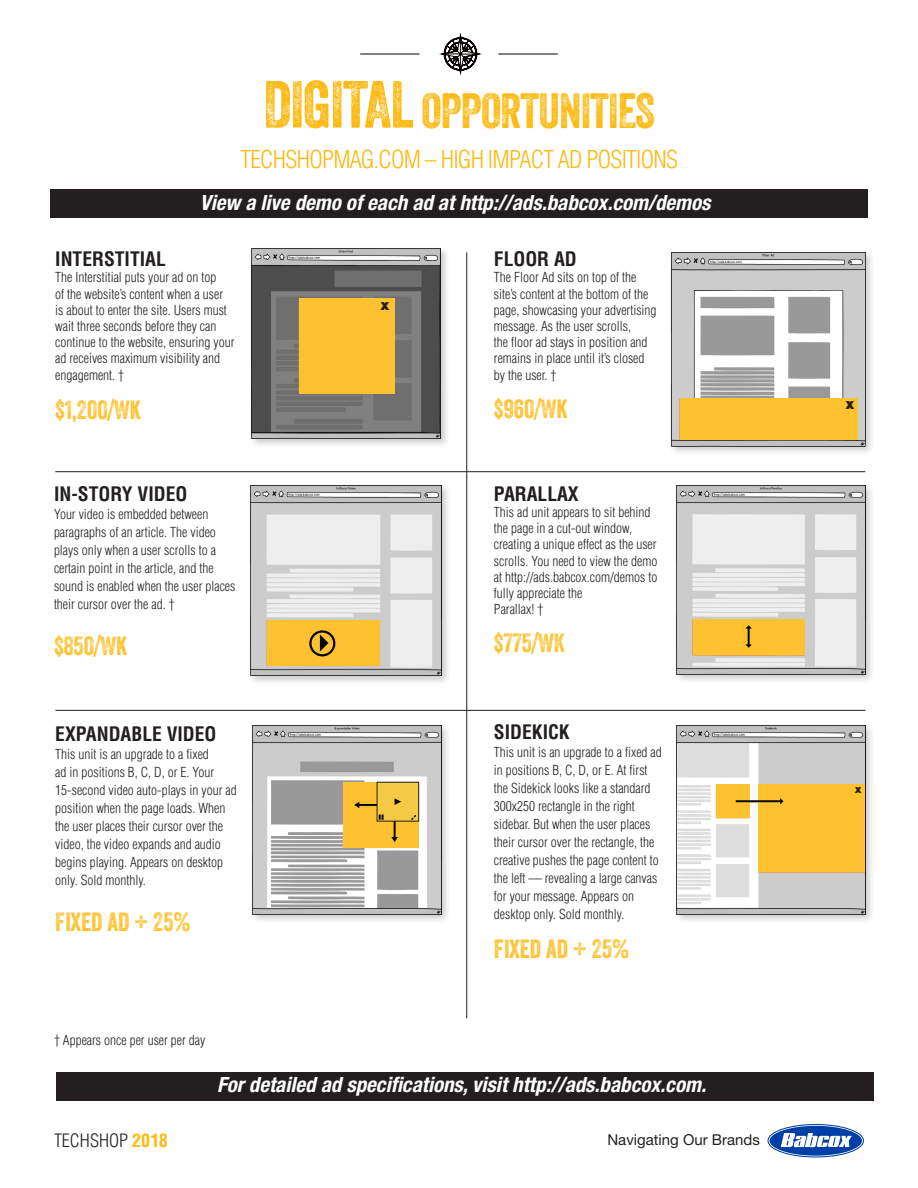
<style>
.page{position:relative;width:918px;height:1188px;background:#fff}
.page>*{position:absolute;margin:0;border:0;box-sizing:border-box;transform-origin:0 0}
.t1{font:48px "Veneer Two";letter-spacing:-.02em;color:#fcba13}
.body{font:25.5px "Veneer Two";color:#fec231}
.Subhead{font:300 condensed 24px "Helvetica LT Std";letter-spacing:-.03em;color:#fcba13}
.t2{font:italic 700 condensed 21px "Helvetica Neue LT Std";color:#fff}
.t3{font:italic 700 condensed 21px "Helvetica LT Std";color:#fff}
.ad_type{font:700 condensed 19.5px "Helvetica LT Std";color:#231f20}
.t4{font:300 condensed 18px "Helvetica LT Std";color:#231f20}
.t5{font:900 15.3px "Helvetica Neue LT Std";color:#231f20}
.body-2{font:15px "Helvetica Neue LT Std";color:#231f20}
.body-3{font:300 condensed 13.5px/18px "Helvetica LT Std";color:#231f20}
.t6{font:900 11.55px "Helvetica Neue LT Std";color:#231f20}
.s1{font-size:64.5px}
.s2{font-weight:700;color:#fcba13}
</style>
<div class="page">
<hr style="left:360px;top:54px;width:60px;height:1px;background:#080302">
<hr style="left:498px;top:54px;width:60px;height:1px;background:#080302">
<svg style="left:441px;top:34px;width:39px;height:40px"></svg>
<svg style="left:769px;top:1125px;width:94px;height:31px"></svg>
<div style="left:768px;top:1124px;width:96px;height:34px;border:1px solid #0040a6;border-radius:50%"></div>
<svg style="left:781px;top:1133px;width:71px;height:14px"></svg>
<div style="left:50px;top:190px;width:818px;height:28px;background:#231f20"></div>
<div style="left:56px;top:1072px;width:818px;height:29px;background:#231f20"></div>
<hr style="left:466px;top:252px;width:1px;height:766px;background:#231f20">
<hr style="left:55px;top:471px;width:810px;height:1px;background:#231f20">
<hr style="left:55px;top:710px;width:810px;height:1px;background:#231f20">
<div style="left:249px;top:246px;width:201px;height:202px;background:#231f20;opacity:.23"></div>
<img style="left:251px;top:249px;width:190px;height:189px">
<div style="left:668px;top:249px;width:207px;height:208px;background:#231f20;opacity:.23"></div>
<img style="left:671px;top:252px;width:194px;height:194px">
<div style="left:250px;top:723px;width:201px;height:201px;background:#231f20;opacity:.23"></div>
<img style="left:252px;top:725px;width:189px;height:189px">
<div style="left:249px;top:483px;width:202px;height:203px;background:#231f20;opacity:.23"></div>
<img style="left:251px;top:485px;width:190px;height:191px">
<div style="left:674px;top:483px;width:201px;height:201px;background:#231f20;opacity:.23"></div>
<img style="left:676px;top:485px;width:189px;height:189px">
<div style="left:674px;top:723px;width:201px;height:201px;background:#231f20;opacity:.23"></div>
<img style="left:677px;top:725px;width:188px;height:189px">
<div style="left:299px;top:298px;width:95px;height:96px;background:#fec231"></div>
<div style="left:680px;top:398px;width:177px;height:41px;background:#fec231"></div>
<div style="left:343px;top:782px;width:76px;height:66px;background:#fec231"></div>
<div style="left:377px;top:782px;width:42px;height:39px;background:#f3c945;border:1px solid #231f20"></div>
<svg style="left:395px;top:798px;width:6px;height:7px"></svg>
<svg style="left:379px;top:815px;width:5px;height:5px"></svg>
<svg style="left:391px;top:821px;width:7px;height:21px"></svg>
<svg style="left:411px;top:815px;width:5px;height:5px"></svg>
<svg style="left:354px;top:802px;width:23px;height:6px"></svg>
<div style="left:267px;top:620px;width:113px;height:46px;background:#fec231"></div>
<svg style="left:320px;top:634px;width:8px;height:18px"></svg>
<div style="left:309px;top:630px;width:26px;height:26px;border:2px solid #040503;border-radius:50%"></div>
<div style="left:693px;top:619px;width:112px;height:36px;background:#fec231"></div>
<hr style="left:748px;top:626px;width:2px;height:20px;background:#040503">
<svg style="left:745px;top:625px;width:7px;height:4px"></svg>
<div style="left:758px;top:785px;width:106px;height:87px;background:#fec231"></div>
<div style="left:716px;top:785px;width:33px;height:33px;background:#fec231"></div>
<hr style="left:736px;top:800px;width:46px;height:2px;background:#040503">
<p class="t1" style="left:263px;top:81px;width:393px"><span class="s1">DIGITAL</span> OPPORTUNITIES</p>
<p class="Subhead" style="left:240px;top:144px;width:439px">TECHSHOPMAG.COM – HIGH IMPACT AD POSITIONS</p>
<p class="t2" style="left:200px;top:190px;width:512px">View a live demo of each ad at http://ads.babcox.com/demos</p>
<p class="ad_type" style="left:55px;top:247px;width:112px">INTERSTITIAL</p>
<p class="body-3" style="left:55px;top:269px;width:181px;line-height:16.2px">The Interstitial puts your ad on top<br>of the website’s content when a user is about to enter the site. Users must wait three seconds before they can continue to the website, ensuring your ad receives maximum visibility and engagement. †</p>
<p class="body" style="left:55px;top:394px;width:87px">$1,200/WK</p>
<p class="ad_type" style="left:54px;top:482px;width:135px">IN-STORY VIDEO</p>
<p class="body-3" style="left:54px;top:505px;width:183px">Your video is embedded between paragraphs of an article. The video plays only when a user scrolls to a certain point in the article, and the sound is enabled when the user places their cursor over the ad. †</p>
<p class="body" style="left:54px;top:631px;width:75px">$850/WK</p>
<p class="ad_type" style="left:55px;top:721px;width:163px">EXPANDABLE VIDEO</p>
<p class="body-3" style="left:55px;top:745px;width:183px">This unit is an upgrade to a fixed<br>ad in positions B, C, D, or E. Your<br>15-second video auto-plays in your ad position when the page loads. When the user places their cursor over the video, the video expands and audio begins playing. Appears on desktop only. Sold monthly.</p>
<p class="body" style="left:55px;top:906px;width:137px">FIXED AD + 25%</p>
<p class="body-3" style="left:54px;top:1031px;width:153px">† Appears once per user per day</p>
<p class="t5" style="left:381px;top:295px;width:10px">x</p>
<p class="ad_type" style="left:494px;top:247px;width:84px">FLOOR AD</p>
<p class="body-3" style="left:494px;top:269px;width:164px;line-height:16.2px">The Floor Ad sits on top of the site’s content at the bottom of the page, showcasing your advertising message. As the user scrolls,<br>the floor ad stays in position and remains in place until it’s closed by the user. †</p>
<p class="body" style="left:494px;top:393px;width:75px">$960/WK</p>
<p class="ad_type" style="left:494px;top:482px;width:86px">PARALLAX</p>
<p class="body-3" style="left:494px;top:504px;width:165px;line-height:16.2px">This ad unit appears to sit behind the page in a cut-out window, creating a unique effect as the user scrolls. You need to view the demo at http://ads.babcox.com/demos to fully appreciate the<br>Parallax! †</p>
<p class="body" style="left:494px;top:628px;width:73px">$775/WK</p>
<p class="ad_type" style="left:494px;top:720px;width:77px">SIDEKICK</p>
<p class="body-3" style="left:494px;top:743px;width:169px">This unit is an upgrade to a fixed ad in positions B, C, D, or E. At first the Sidekick looks like a standard<br>300x250 rectangle in the right sidebar. But when the user places their cursor over the rectangle, the creative pushes the page content to the left — revealing a large canvas for your message. Appears on desktop only. Sold monthly.</p>
<p class="body" style="left:494px;top:933px;width:137px">FIXED AD + 25%</p>
<p class="t4" style="left:54px;top:1129px;width:115px">TECHSHOP <span class="s2">2018</span></p>
<p class="t3" style="left:212px;top:1072px;width:72px">For de a</p>
<p class="t3" style="left:477px;top:1072px;width:234px">visit h tp: /ads.babcox.com</p>
<p class="t2" style="left:217px;top:1072px;width:491px">For detailed ad specifications, visit http://ads.babcox.com.</p>
<p class="body-2" style="left:607px;top:1131px;width:154px">Navigating Our Brands</p>
<p class="t5" style="left:846px;top:395px;width:10px">x</p>
<p class="t6" style="left:855px;top:782px;width:8px">x</p>
</div>
